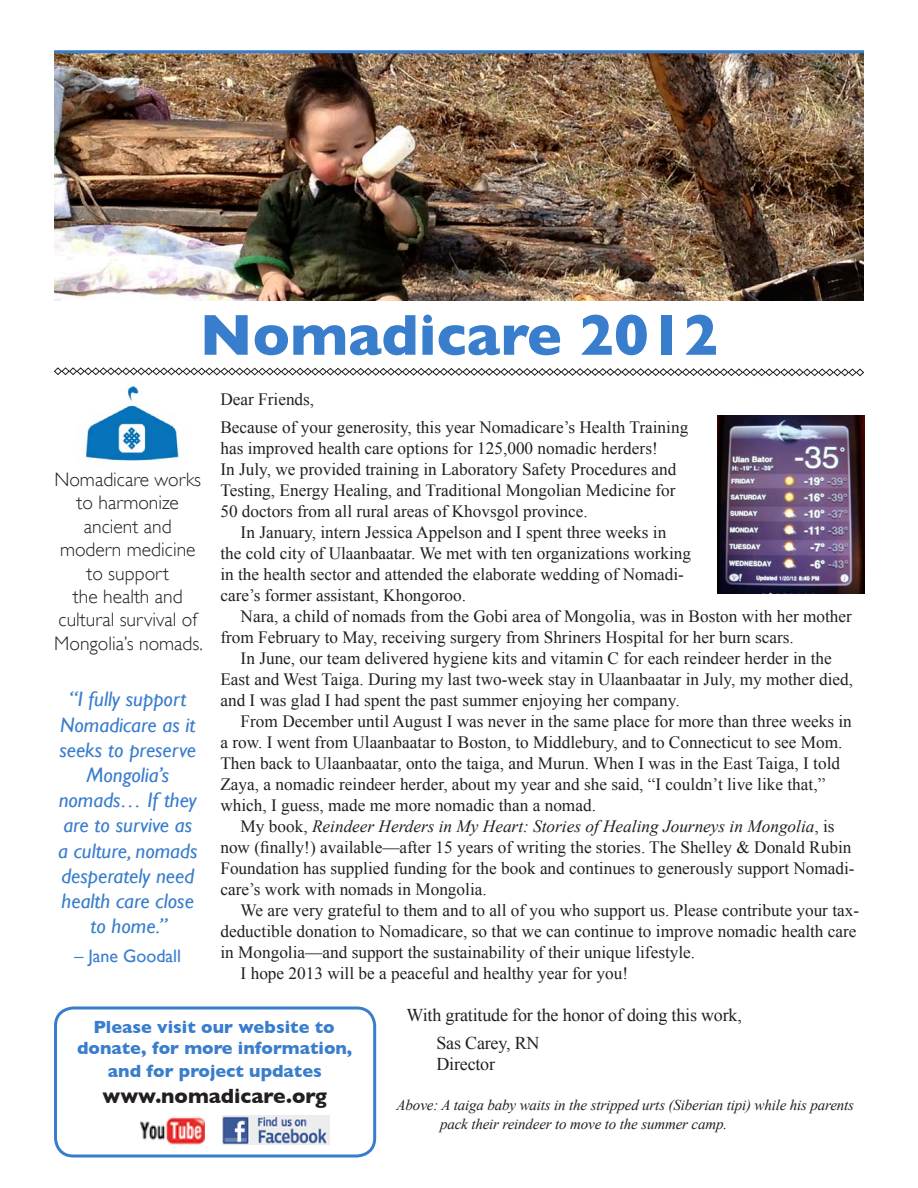
<style>
.page{position:relative;width:918px;height:1188px;background:#fff}
.page>*{position:absolute;margin:0;border:0;box-sizing:border-box;transform-origin:0 0}
.t1{font:700 58.5px "Gill Sans";color:#397dcd}
.t2{font:italic 21px/25.2px "Gill Sans";color:#397dcd;text-align:center}
.t3{font:700 21px "Gill Sans";color:#231f20}
.t4{font:300 19.5px/23.4px "Gill Sans";color:#231f20;text-align:center}
.t5{font:700 18px/21px "Gill Sans";color:#397dcd;text-align:center}
.t6{font:18px/27.8px "Times New Roman";letter-spacing:-.01em;color:#231f20}
.t7{font:18px "Gill Sans";color:#397dcd}
.t8{font:17.25px/21px "Times New Roman";color:#231f20}
.t9{font:italic 15px/19.5px "Times New Roman";letter-spacing:-.01em;color:#231f20}
.s1{font-style:italic}
</style>
<div class="page">
<img style="left:54px;top:53px;width:810px;height:248px">
<img style="left:85px;top:385px;width:94px;height:76px">
<svg style="left:54px;top:367px;width:810px;height:10px"></svg>
<div style="left:54px;top:1006px;width:322px;height:152px;border:3px solid #397dcd;border-radius:18px"></div>
<hr style="left:54px;top:50px;width:810px;height:3px;background:#397dcd">
<img style="left:718px;top:416px;width:147px;height:178px">
<img style="left:141px;top:1116px;width:64px;height:29px">
<img style="left:222px;top:1116px;width:108px;height:29px">
<h1 class="t1" style="left:200px;top:301px;width:520px">Nomadicare 2012</h1>
<p class="t8" style="left:220px;top:385px;width:469px;line-height:27.8px">Dear Friends,<br>Because of your generosity, this year Nomadicare’s Health Training</p>
<p class="t8" style="left:220px;top:437px;width:457px">has improved health care options for 125,000 nomadic herders!<br>In July, we provided training in Laboratory Safety Procedures and Testing, Energy Healing, and Traditional Mongolian Medicine for 50 doctors from all rural areas of Khovsgol province.</p>
<p class="t8" style="left:220px;top:521px;width:472px;text-indent:20px">In January, intern Jessica Appelson and I spent three weeks in the cold city of Ulaanbaatar. We met with ten organizations working in the health sector and attended the elaborate wedding of Nomadi&shy;care’s former assistant, Khongoroo.</p>
<p class="t8" style="left:220px;top:605px;width:633px;text-indent:20px">Nara, a child of nomads from the Gobi area of Mongolia, was in Boston with her mother from February to May, receiving surgery from Shriners Hospital for her burn scars.</p>
<p class="t8" style="left:220px;top:647px;width:634px;text-indent:20px">In June, our team delivered hygiene kits and vitamin C for each reindeer herder in the<br>East and West Taiga. During my last two-week stay in Ulaanbaatar in July, my mother died, and I was glad I had spent the past summer enjoying her company.</p>
<p class="t8" style="left:220px;top:710px;width:633px;text-indent:20px">From December until August I was never in the same place for more than three weeks in a row. I went from Ulaanbaatar to Boston, to Middlebury, and to Connecticut to see Mom.<br>Then back to Ulaanbaatar, onto the taiga, and Murun. When I was in the East Taiga, I told Zaya, a nomadic reindeer herder, about my year and she said, “I couldn’t live like that,” which, I guess, made me more nomadic than a nomad.</p>
<p class="t8" style="left:220px;top:815px;width:636px;text-indent:20px">My book, <span class="s1">Reindeer Herders in My Heart: Stories of Healing Journeys in Mongolia</span>, is now (finally!) available—after 15 years of writing the stories. The Shelley &amp; Donald Rubin Foundation has supplied funding for the book and continues to generously support Nomadi&shy;care’s work with nomads in Mongolia.</p>
<p class="t8" style="left:241px;top:899px;width:620px">We are very grateful to them and to all of you who support us. Please contribute your tax-</p>
<p class="t8" style="left:220px;top:920px;width:638px">deductible donation to Nomadicare, so that we can continue to improve nomadic health care</p>
<p class="t8" style="left:220px;top:941px;width:476px">in Mongolia—and support the sustainability of their unique lifestyle.</p>
<p class="t8" style="left:241px;top:962px;width:389px">I hope 2013 will be a peaceful and healthy year for you!</p>
<p class="t6" style="left:436px;top:1001px;width:307px;text-indent:-30px">With gratitude for the honor of doing this work,<br>Sas Carey, RN</p>
<p class="t6" style="left:436px;top:1050px;width:60px">Director</p>
<p class="t9" style="left:440px;top:1094px;width:416px;text-indent:-43px">Above: A taiga baby waits in the stripped urts (Siberian tipi) while his parents pack their reindeer to move to the summer camp.</p>
<p class="t4" style="left:54px;top:468px;width:150px">Nomadicare works to harmonize ancient and modern medicine to support<br>the health and cultural survival of<br>Mongolia’s nomads.</p>
<p class="t2" style="left:58px;top:687px;width:141px">“I fully support<br>Nomadicare as it seeks to preserve<br>Mongolia’s nomads… If they are to survive as a culture, nomads desperately need health care close to home.”</p>
<p class="t7" style="left:74px;top:945px;width:108px"><span class="s1">–</span> Jane Goodall</p>
<p class="t5" style="left:77px;top:1016px;width:277px">Please visit our website to donate, for more information,</p>
<p class="t5" style="left:108px;top:1061px;width:216px">and for project updates</p>
<p class="t3" style="left:102px;top:1083px;width:226px">www.nomadicare.org</p>
</div>
